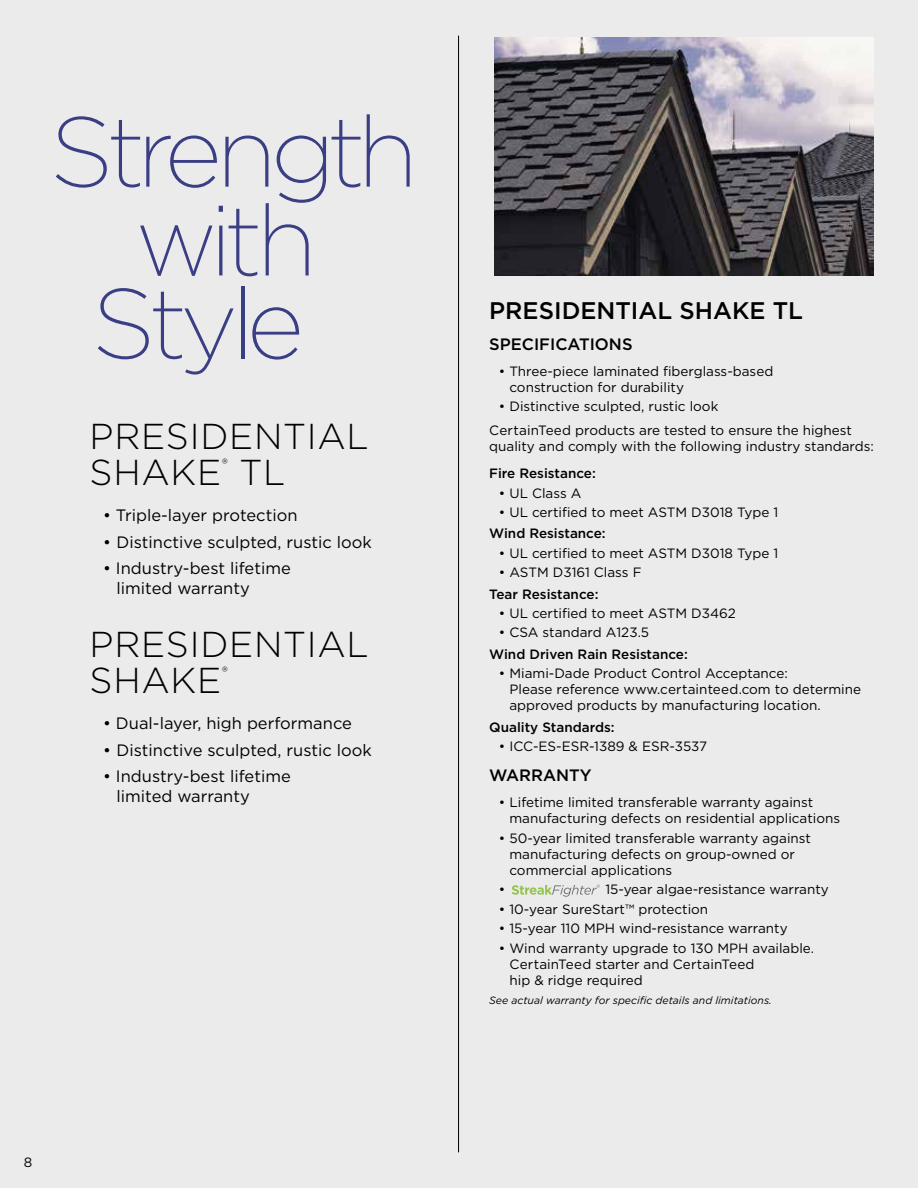
<style>
.page{position:relative;width:918px;height:1188px;background:#ebebeb}
.page>*{position:absolute;margin:0;border:0;box-sizing:border-box;transform-origin:0 0}
.t1{font:200 99px "Gotham";letter-spacing:-.075em;color:#3a3e84}
.t2{font:300 36px/36px "Gotham";letter-spacing:.02em;color:#000}
.t3{font:500 24px "Gotham";color:#000}
.t4{font:16.5px/19.8px "Gotham";color:#000}
.t5{font:500 16.5px "Gotham";color:#000}
.t6{font:300 14.85px "Gotham";color:#000}
.t7{font:13.5px/16.2px "Gotham";color:#000}
.t8{font:500 13.5px "Gotham";color:#000}
.t9{font:italic 10.5px "Gotham";color:#000}
</style>
<div class="page">
<hr style="left:458px;top:36px;width:1px;height:1116px;background:#000">
<img style="left:494px;top:37px;width:380px;height:238px">
<svg style="left:512px;top:884px;width:88px;height:13px"></svg>
<h1 class="t1" style="left:50px;top:90px;width:369px">Strength</h1>
<h1 class="t1" style="left:135px;top:179px;width:183px">with</h1>
<h1 class="t1" style="left:92px;top:262px;width:214px">Style</h1>
<h2 class="t2" style="left:90px;top:417px;width:281px">PRESIDENTIAL<br>SHAKE</h2>
<p class="t6" style="left:222px;top:454px;width:8px">®</p>
<h2 class="t2" style="left:240px;top:453px;width:47px">TL</h2>
<p class="t4" style="left:103px;top:505px;width:196px">• Triple-layer protection</p>
<p class="t4" style="left:103px;top:532px;width:270px">• Distinctive sculpted, rustic look</p>
<p class="t4" style="left:117px;top:558px;width:176px;text-indent:-13px">• Industry-best lifetime limited warranty</p>
<h2 class="t2" style="left:90px;top:625px;width:281px">PRESIDENTIAL<br>SHAKE</h2>
<p class="t6" style="left:222px;top:662px;width:8px">®</p>
<p class="t4" style="left:103px;top:713px;width:250px">• Dual-layer, high performance</p>
<p class="t4" style="left:103px;top:739px;width:270px">• Distinctive sculpted, rustic look</p>
<p class="t4" style="left:117px;top:766px;width:176px;text-indent:-13px">• Industry-best lifetime limited warranty</p>
<p class="t7" style="left:24px;top:1153px;width:10px">8</p>
<h3 class="t3" style="left:489px;top:294px;width:315px">PRESIDENTIAL SHAKE TL</h3>
<p class="t5" style="left:489px;top:333px;width:145px">SPECIFICATIONS</p>
<p class="t7" style="left:509px;top:362px;width:265px;text-indent:-11px">• Three-piece laminated fiberglass-based construction for durability</p>
<p class="t7" style="left:489px;top:394px;width:364px;line-height:23.7px;text-indent:10px">• Distinctive sculpted, rustic look<br>CertainTeed products are tested to ensure the highest</p>
<p class="t7" style="left:489px;top:438px;width:386px">quality and comply with the following industry standards:</p>
<p class="t8" style="left:489px;top:465px;width:108px">Fire Resistance:</p>
<p class="t7" style="left:499px;top:485px;width:84px">• UL Class A</p>
<p class="t7" style="left:499px;top:504px;width:281px">• UL certified to meet ASTM D3018 Type 1</p>
<p class="t8" style="left:489px;top:525px;width:118px">Wind Resistance:</p>
<p class="t7" style="left:499px;top:545px;width:281px">• UL certified to meet ASTM D3018 Type 1</p>
<p class="t7" style="left:499px;top:564px;width:144px">• ASTM D3161 Class F</p>
<p class="t8" style="left:489px;top:585px;width:111px">Tear Resistance:</p>
<p class="t7" style="left:499px;top:605px;width:239px">• UL certified to meet ASTM D3462</p>
<p class="t7" style="left:499px;top:624px;width:152px">• CSA standard A123.5</p>
<p class="t8" style="left:489px;top:645px;width:200px">Wind Driven Rain Resistance:</p>
<p class="t7" style="left:509px;top:665px;width:353px;text-indent:-11px">• Miami-Dade Product Control Acceptance:<br>Please reference www.certainteed.com to determine approved products by manufacturing location.</p>
<p class="t8" style="left:489px;top:718px;width:127px">Quality Standards:</p>
<p class="t7" style="left:499px;top:738px;width:210px">• ICC-ES-ESR-1389 &amp; ESR-3537</p>
<p class="t5" style="left:489px;top:765px;width:104px">WARRANTY</p>
<p class="t7" style="left:509px;top:794px;width:332px;text-indent:-11px">• Lifetime limited transferable warranty against manufacturing defects on residential applications</p>
<p class="t7" style="left:509px;top:829px;width:303px;text-indent:-11px">• 50-year limited transferable warranty against manufacturing defects on group-owned or commercial applications</p>
<p class="t7" style="left:499px;top:881px;width:8px">•</p>
<p class="t7" style="left:605px;top:881px;width:225px">15-year algae-resistance warranty</p>
<p class="t7" style="left:499px;top:901px;width:211px">• 10-year SureStart™ protection</p>
<p class="t7" style="left:499px;top:920px;width:290px">• 15-year 110 MPH wind-resistance warranty</p>
<p class="t7" style="left:509px;top:940px;width:306px;text-indent:-11px">• Wind warranty upgrade to 130 MPH available.<br>CertainTeed starter and CertainTeed<br>hip &amp; ridge required</p>
<p class="t9" style="left:489px;top:993px;width:284px">See actual warranty for specific details and limitations.</p>
</div>
